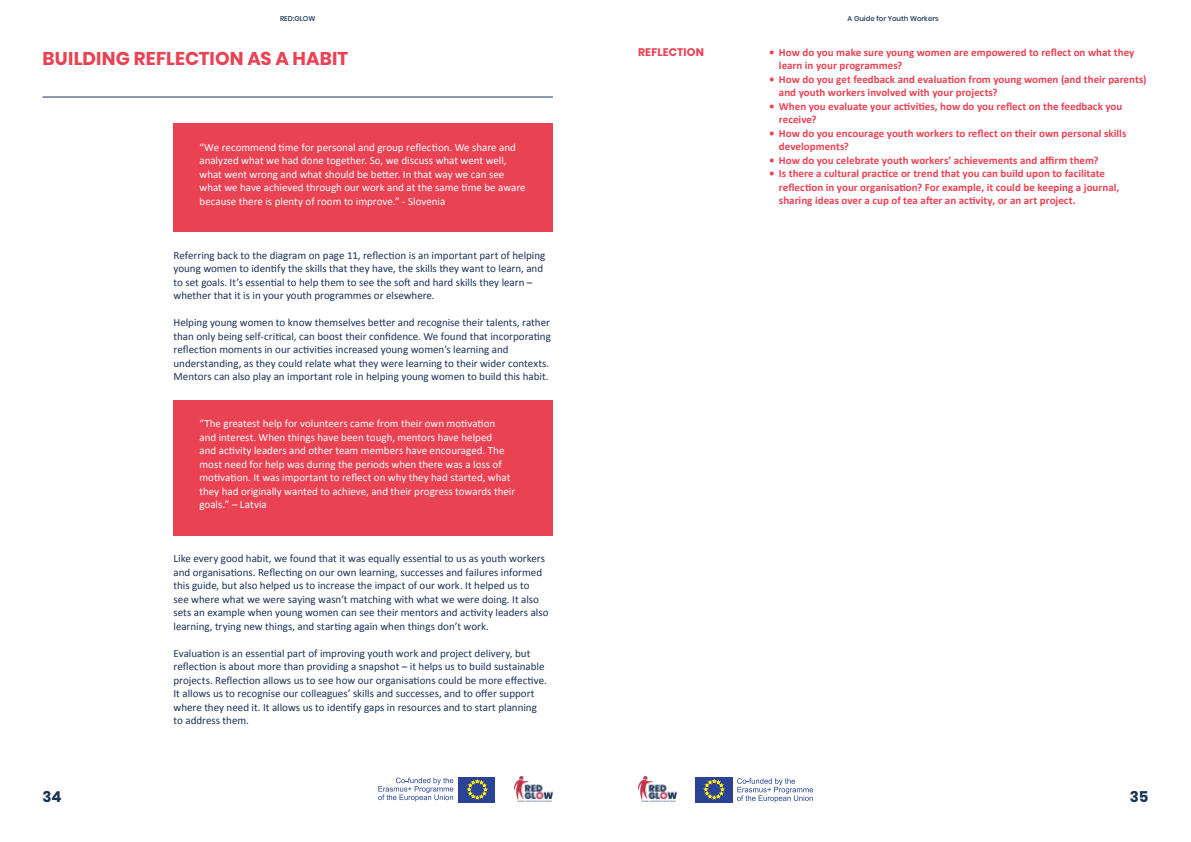
<style>
.page{position:relative;width:1191px;height:842px;background:#fff}
.page>*{position:absolute;margin:0;border:0;box-sizing:border-box;transform-origin:0 0}
.t1{font:700 18.5px "Poppins";letter-spacing:.005em;color:#e94253}
.t2{font:700 15px "Poppins";color:#193256}
.t3{font:11px/13.5px "Calibri";color:#193256}
.t4{font:11px/13.5px "Calibri";color:#fff}
.t5{font:700 11px/13.5px "Calibri";color:#e94253}
.t6{font:700 11px "Poppins";letter-spacing:.01em;color:#e94253}
.t7{font:500 7px "Poppins";color:#193256}
</style>
<div class="page">
<img style="left:514px;top:777px;width:38px;height:25px">
<div style="left:458px;top:777px;width:37px;height:25px;background:#2a4394"></div>
<svg style="left:467px;top:780px;width:20px;height:19px"></svg>
<svg style="left:378px;top:777px;width:75px;height:24px"></svg>
<img style="left:639px;top:777px;width:38px;height:25px">
<div style="left:695px;top:777px;width:38px;height:25px;background:#2a4394"></div>
<svg style="left:704px;top:779px;width:20px;height:20px"></svg>
<svg style="left:737px;top:778px;width:76px;height:24px"></svg>
<hr style="left:43px;top:97px;width:510px;height:1px;background:#193256">
<div style="left:173px;top:124px;width:380px;height:108px;background:#e94253"></div>
<div style="left:173px;top:400px;width:380px;height:135px;background:#e94253"></div>
<p class="t7" style="left:280px;top:15px;width:37px">RED:GLOW</p>
<p class="t7" style="left:847px;top:15px;width:93px">A Guide for Youth Workers</p>
<h1 class="t1" style="left:43px;top:48px;width:307px">BUILDING REFLECTION AS A HABIT</h1>
<p class="t6" style="left:638px;top:46px;width:67px">REFLECTION</p>
<p class="t5" style="left:779px;top:46px;width:357px;text-indent:-10px">• How do you make sure young women are empowered to reflect on what they learn in your programmes?</p>
<p class="t5" style="left:779px;top:73px;width:369px;text-indent:-10px">• How do you get feedback and evaluation from young women (and their parents) and youth workers involved with your projects?</p>
<p class="t5" style="left:779px;top:100px;width:345px;text-indent:-10px">• When you evaluate your activities, how do you reflect on the feedback you receive?</p>
<p class="t5" style="left:779px;top:127px;width:349px;text-indent:-10px">• How do you encourage youth workers to reflect on their own personal skills developments?</p>
<p class="t5" style="left:769px;top:154px;width:331px">• How do you celebrate youth workers’ achievements and affirm them?</p>
<p class="t5" style="left:779px;top:167px;width:342px;text-indent:-10px">• Is there a cultural practice or trend that you can build upon to facilitate reflection in your organisation? For example, it could be keeping a journal, sharing ideas over a cup of tea after an activity, or an art project.</p>
<p class="t4" style="left:199px;top:140px;width:328px">“We recommend time for personal and group reflection. We share and analyzed what we had done together. So, we discuss what went well, what went wrong and what should be better. In that way we can see what we have achieved through our work and at the same time be aware because there is plenty of room to improve.” - Slovenia</p>
<p class="t3" style="left:173px;top:248px;width:373px">Referring back to the diagram on page 11, reflection is an important part of helping young women to identify the skills that they have, the skills they want to learn, and to set goals. It’s essential to help them to see the soft and hard skills they learn – whether that it is in your youth programmes or elsewhere.</p>
<p class="t3" style="left:173px;top:316px;width:379px">Helping young women to know themselves better and recognise their talents, rather than only being self-critical, can boost their confidence. We found that incorporating reflection moments in our activities increased young women’s learning and understanding, as they could relate what they were learning to their wider contexts.<br>Mentors can also play an important role in helping young women to build this habit.</p>
<p class="t4" style="left:199px;top:417px;width:317px">“The greatest help for volunteers came from their own motivation<br>and interest. When things have been tough, mentors have helped<br>and activity leaders and other team members have encouraged. The most need for help was during the periods when there was a loss of motivation. It was important to reflect on why they had started, what they had originally wanted to achieve, and their progress towards their goals.” – Latvia</p>
<p class="t3" style="left:173px;top:552px;width:376px">Like every good habit, we found that it was equally essential to us as youth workers and organisations. Reflecting on our own learning, successes and failures informed this guide, but also helped us to increase the impact of our work. It helped us to<br>see where what we were saying wasn’t matching with what we were doing. It also sets an example when young women can see their mentors and activity leaders also learning, trying new things, and starting again when things don’t work.</p>
<p class="t3" style="left:173px;top:646px;width:375px">Evaluation is an essential part of improving youth work and project delivery, but reflection is about more than providing a snapshot – it helps us to build sustainable projects. Reflection allows us to see how our organisations could be more effective.<br>It allows us to recognise our colleagues’ skills and successes, and to offer support where they need it. It allows us to identify gaps in resources and to start planning to address them.</p>
<h2 class="t2" style="left:43px;top:788px;width:21px">34</h2>
<h2 class="t2" style="left:1129px;top:788px;width:20px">35</h2>
</div>
